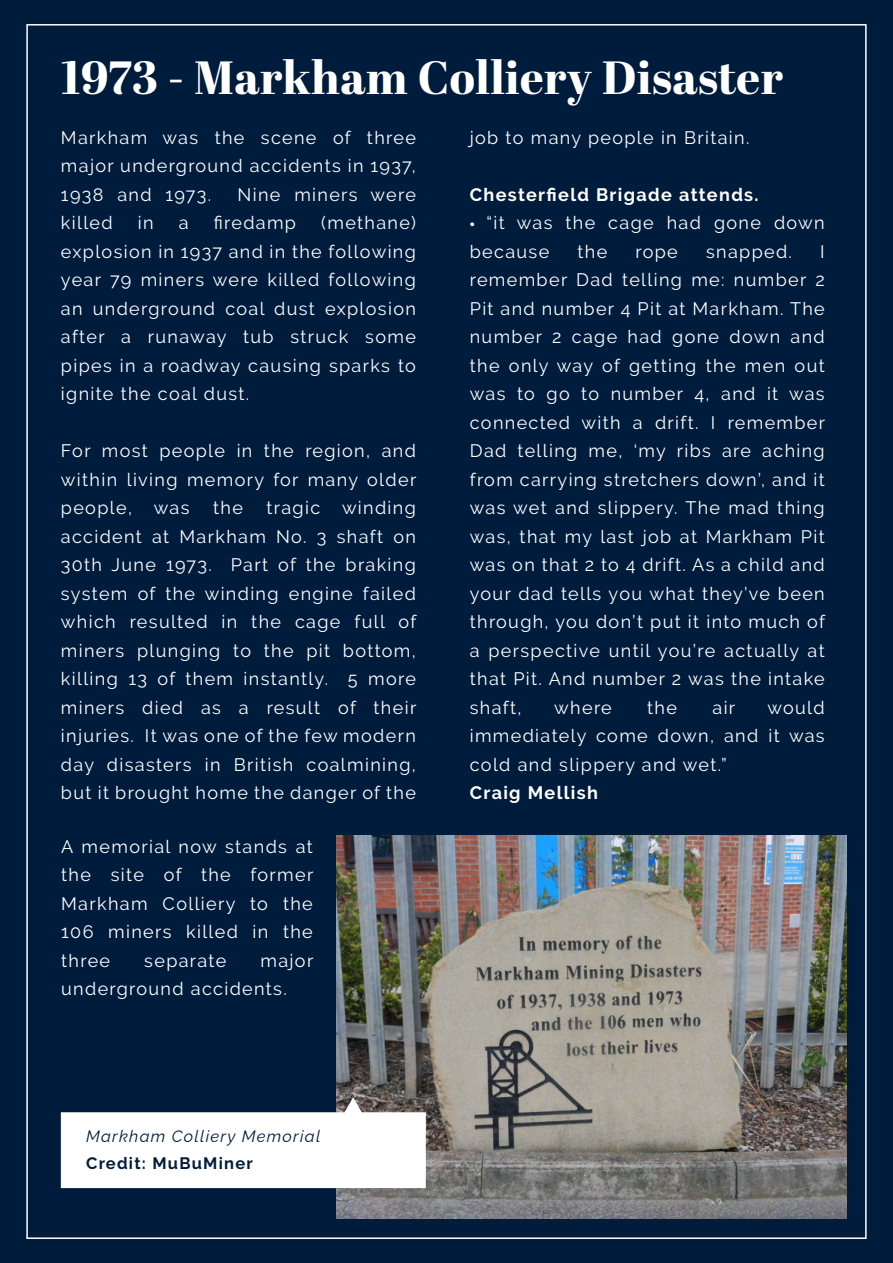
<style>
.page{position:relative;width:893px;height:1263px;background:#001c3d}
.page>*{position:absolute;margin:0;border:0;box-sizing:border-box;transform-origin:0 0}
.t1{font:800 46.5px "Abril Display";letter-spacing:.01em;color:#fff}
.t2{font:18px/28.5px "Raleway";letter-spacing:.075em;color:#fff;text-align:justify}
.t3{font:700 18px "Raleway";letter-spacing:.075em;color:#fff}
.t4{font:italic 100 16.5px "Raleway";letter-spacing:.075em;color:#001c3d}
.t5{font:700 16.5px "Raleway";letter-spacing:.075em;color:#001c3d}
.s1{font-family:"Myriad Pro"}
</style>
<div class="page">
<img style="left:336px;top:836px;width:510px;height:382px">
<svg style="left:61px;top:1097px;width:365px;height:91px;background:#d8dbe0"></svg>
<h1 class="t1" style="left:61px;top:46px;width:723px">1973 - Markham Colliery Disaster</h1>
<p class="t2" style="left:61px;top:123px;width:356px">Markham was the scene of three major underground accidents in 1937, 1938 and 1973.</p>
<p class="t2" style="left:238px;top:180px;width:180px">Nine miners were</p>
<p class="t2" style="left:61px;top:209px;width:53px">killed</p>
<p class="t2" style="left:138px;top:209px;width:17px">in</p>
<p class="t2" style="left:179px;top:209px;width:11px">a</p>
<p class="t2" style="left:214px;top:209px;width:84px">firedamp</p>
<p class="t2" style="left:61px;top:209px;width:356px;text-indent:260px">(methane) explosion in 1937 and in the following year 79 miners were killed following an underground coal dust explosion after a runaway tub struck some pipes in a roadway causing sparks to ignite the coal dust.</p>
<p class="t2" style="left:61px;top:437px;width:357px">For most people in the region, and within living memory for many older people, was</p>
<p class="t2" style="left:61px;top:494px;width:357px;text-indent:206px">tragic winding accident at Markham No. 3 shaft on 30th June 1973. Part of the braking system of the winding engine failed which resulted in the cage full of miners plunging to the pit bottom, killing 13 of them instantly. 5 more miners died as a result of their injuries. It was one of the few modern day disasters in British coalmining, but it brought home the danger of the</p>
<p class="t2" style="left:213px;top:494px;width:31px">the</p>
<p class="t2" style="left:61px;top:832px;width:254px">A memorial now stands at the site of the former Markham Colliery to the 106 miners killed in the three</p>
<p class="t2" style="left:61px;top:946px;width:254px;text-indent:199px">major underground accidents.</p>
<p class="t2" style="left:144px;top:946px;width:83px">separate</p>
<p class="t2" style="left:470px;top:123px;width:281px">job to many people in Britain.</p>
<p class="t3" style="left:470px;top:184px;width:290px">Chesterfield Brigade attends.</p>
<p class="t2" style="left:470px;top:209px;width:356px"><span class="s1">•</span> “it was the cage had gone down because</p>
<p class="t2" style="left:577px;top:237px;width:31px">the</p>
<p class="t2" style="left:636px;top:237px;width:44px">rope</p>
<p class="t2" style="left:706px;top:237px;width:87px">snapped.</p>
<p class="t2" style="left:470px;top:237px;width:357px;text-indent:350px">I remember Dad telling me: number 2<br>Pit and number 4 Pit at Markham. The number 2 cage had gone down and the only way of getting the men out was to go to number 4, and it was connected with a drift. I remember Dad telling me, ‘my ribs are aching from carrying stretchers down’, and it was wet and slippery. The mad thing was, that my last job at Markham Pit was on that 2 to 4 drift. As a child and your dad tells you what they’ve been through, you don’t put it into much of a perspective until you’re actually at that Pit. And number 2 was the intake shaft,</p>
<p class="t2" style="left:470px;top:693px;width:356px;text-indent:298px">would immediately come down, and it was cold and slippery and wet.”</p>
<p class="t3" style="left:470px;top:783px;width:130px">Craig Mellish</p>
<p class="t2" style="left:554px;top:693px;width:59px">where</p>
<p class="t2" style="left:647px;top:693px;width:31px">the</p>
<p class="t2" style="left:712px;top:693px;width:24px">air</p>
<p class="t4" style="left:86px;top:1123px;width:236px">Markham Colliery Memorial</p>
<p class="t5" style="left:86px;top:1154px;width:168px">Credit: MuBuMiner</p>
</div>
